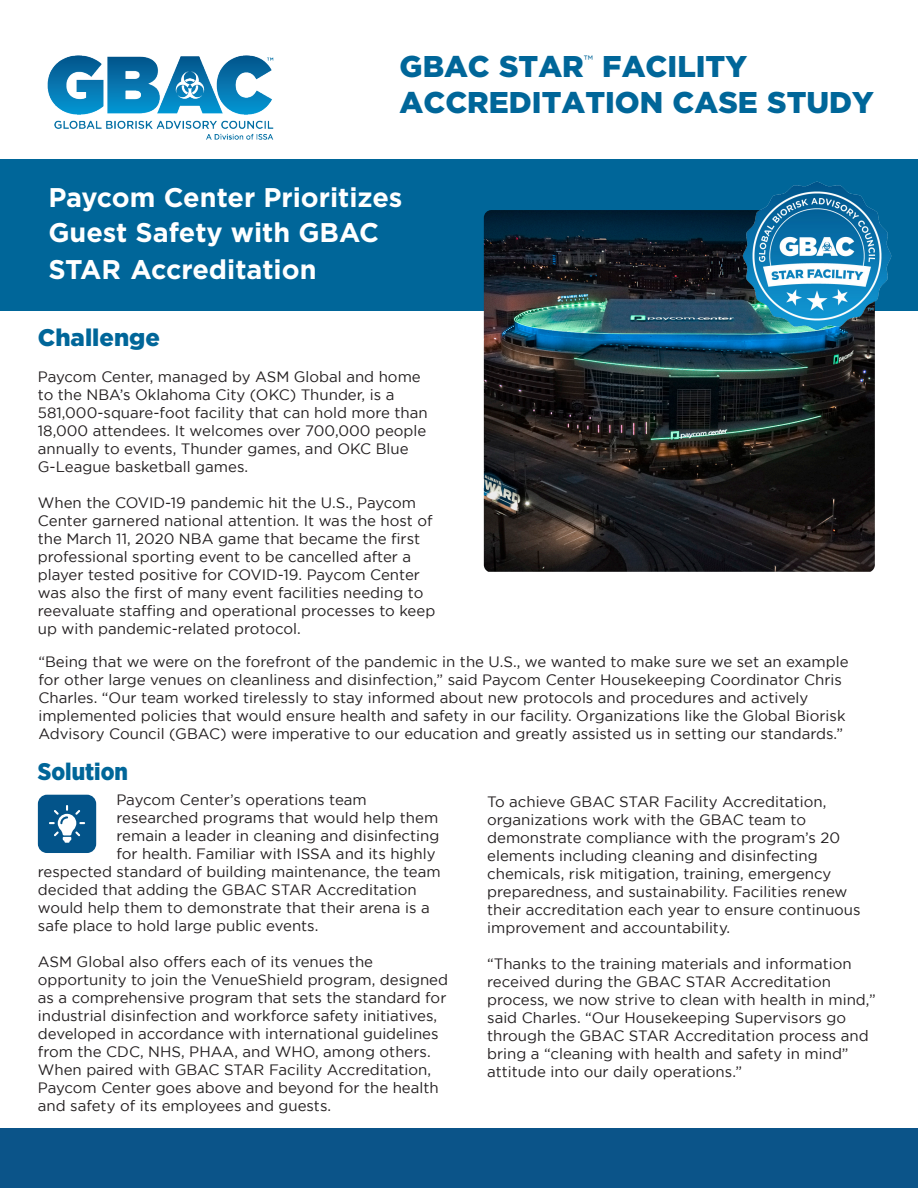
<style>
.page{position:relative;width:918px;height:1188px;background:#fff}
.page>*{position:absolute;margin:0;border:0;box-sizing:border-box;transform-origin:0 0}
.t1{font:900 30px/36px "Gotham";color:#069}
.t2{font:700 27px/34.5px "Gotham";color:#fff}
.t3{font:900 24px "Gotham";color:#069}
.t4{font:900 24px "Gotham Narrow";color:#069}
.t5{font:15px/18px "Gotham";color:#231f20}
.t6{font:13.5px "Gotham";color:#069}
</style>
<div class="page">
<div style="left:0;top:160px;width:918px;height:151px;background:#069"></div>
<div style="left:38px;top:795px;width:58px;height:58px;background:#03548a;border-radius:9px"></div>
<svg style="left:49px;top:805px;width:36px;height:38px"></svg>
<img style="left:484px;top:210px;width:391px;height:362px">
<img style="left:735px;top:181px;width:157px;height:157px">
<img style="left:47px;top:55px;width:227px;height:85px">
<div style="left:0;top:1129px;width:918px;height:59px;background:#0b5489"></div>
<p class="t1" style="left:400px;top:48px;width:186px">GBAC STAR</p>
<p class="t6" style="left:584px;top:53px;width:11px">™</p>
<p class="t1" style="left:400px;top:48px;width:476px;text-indent:203px">FACILITY<br>ACCREDITATION CASE STUDY</p>
<p class="t2" style="left:48px;top:181px;width:356px">Paycom Center Prioritizes<br>Guest Safety with GBAC</p>
<p class="t2" style="left:48px;top:253px;width:270px">STAR<sup>™</sup>Accreditation</p>
<p class="t3" style="left:38px;top:321px;width:124px">Challenge</p>
<p class="t5" style="left:38px;top:367px;width:391px">Paycom Center, managed by ASM Global and home to the NBA’s Oklahoma City (OKC) Thunder, is a 581,000-square-foot facility that can hold more than 18,000 attendees. It welcomes over 700,000 people annually to events, Thunder games, and OKC Blue G-League basketball games.</p>
<p class="t5" style="left:38px;top:493px;width:399px">When the COVID-19 pandemic hit the U.S., Paycom Center garnered national attention. It was the host of the March 11, 2020 NBA game that became the first professional sporting event to be cancelled after a player tested positive for COVID-19. Paycom Center was also the first of many event facilities needing to reevaluate staffing and operational processes to keep up with pandemic-related protocol.</p>
<p class="t5" style="left:38px;top:653px;width:812px">“Being that we were on the forefront of the pandemic in the U.S., we wanted to make sure we set an example for other large venues on cleanliness and disinfection,” said Paycom Center Housekeeping Coordinator Chris Charles. “Our team worked tirelessly to stay informed about new protocols and procedures and actively implemented policies that would ensure health and safety in our facility. Organizations like the Global Biorisk Advisory Council (GBAC) were imperative to our education and greatly assisted us in setting our standards.”</p>
<p class="t4" style="left:38px;top:756px;width:92px">Solution</p>
<p class="t5" style="left:116px;top:790px;width:252px">Paycom Center’s operations team</p>
<p class="t5" style="left:116px;top:808px;width:323px">researched programs that would help them</p>
<p class="t5" style="left:116px;top:826px;width:324px">remain a leader in cleaning and disinfecting</p>
<p class="t5" style="left:116px;top:844px;width:321px">for health. Familiar with ISSA and its highly</p>
<p class="t5" style="left:38px;top:862px;width:404px">respected standard of building maintenance, the team</p>
<p class="t5" style="left:38px;top:880px;width:380px">decided that adding the GBAC STAR Accreditation</p>
<p class="t5" style="left:38px;top:898px;width:393px">would help them to demonstrate that their arena is a</p>
<p class="t5" style="left:38px;top:916px;width:282px">safe place to hold large public events.</p>
<p class="t5" style="left:38px;top:952px;width:412px">ASM Global also offers each of its venues the opportunity to join the VenueShield program, designed as a comprehensive program that sets the standard for industrial disinfection and workforce safety initiatives, developed in accordance with international guidelines from the CDC, NHS, PHAA, and WHO, among others.<br>When paired with GBAC STAR Facility Accreditation, Paycom Center goes above and beyond for the health and safety of its employees and guests.</p>
<p class="t5" style="left:487px;top:793px;width:375px">To achieve GBAC STAR Facility Accreditation, organizations work with the GBAC team to demonstrate compliance with the program’s 20 elements including cleaning and disinfecting chemicals, risk mitigation, training, emergency preparedness, and sustainability. Facilities renew their accreditation each year to ensure continuous improvement and accountability.</p>
<p class="t5" style="left:487px;top:955px;width:390px">“Thanks to the training materials and information received during the GBAC STAR Accreditation process, we now strive to clean with health in mind,” said Charles. “Our Housekeeping Supervisors go through the GBAC STAR Accreditation process and bring a “cleaning with health and safety in mind” attitude into our daily operations.”</p>
</div>
